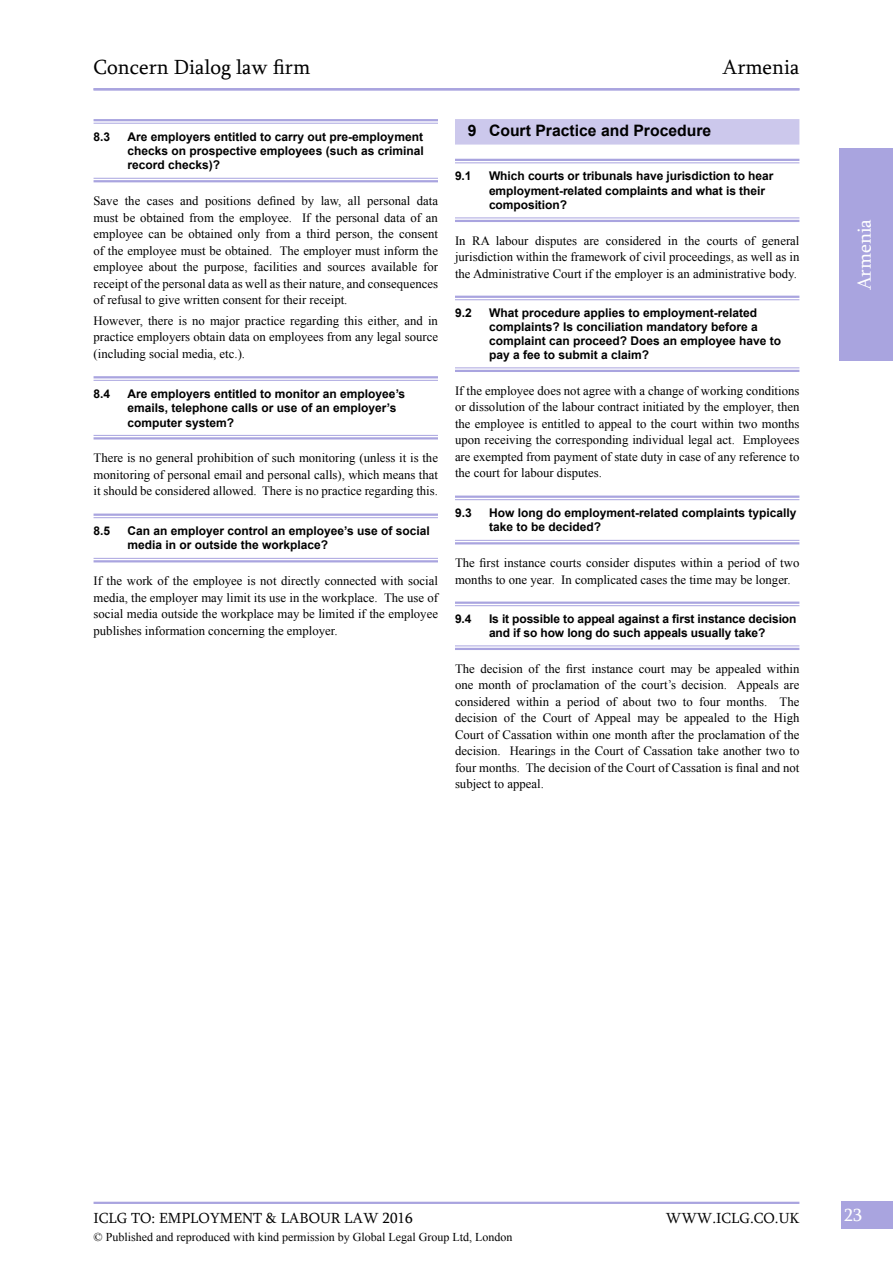
<style>
.page{position:relative;width:893px;height:1263px;background:#fff}
.page>*{position:absolute;margin:0;border:0;box-sizing:border-box;transform-origin:0 0}
.t1{font:21px "Sylfaen";color:#000}
.t2{font:19.5px "Sylfaen";color:#fff}
.t3{font:18px "Sylfaen";color:#fff}
.t4{font:700 15.75px "Arial";color:#000}
.t5{font:15px "Sylfaen";color:#000}
.t6{font:12.75px/16.5px "Times New Roman";color:#000;text-align:justify}
.t7{font:700 12px/14.4px "Arial";color:#000}
.t8{font:12px "Times New Roman";color:#000}
</style>
<div class="page">
<div style="left:841px;top:1201px;width:52px;height:28px;background:#a9a4df"></div>
<hr style="left:94px;top:1202px;width:705px;height:2px;background:#a9a4df">
<div style="left:840px;top:148px;width:53px;height:213px;background:#a9a4df"></div>
<div style="left:455px;top:119px;width:344px;height:26px;background:#ccc8ec"></div>
<hr style="left:455px;top:159px;width:344px;height:2px;background:#a9a4df">
<hr style="left:455px;top:162px;width:344px;height:1px;background:#a9a4df">
<hr style="left:455px;top:218px;width:344px;height:1px;background:#a9a4df">
<hr style="left:455px;top:220px;width:344px;height:2px;background:#a9a4df">
<hr style="left:455px;top:296px;width:344px;height:2px;background:#a9a4df">
<hr style="left:455px;top:299px;width:344px;height:1px;background:#a9a4df">
<hr style="left:455px;top:367px;width:344px;height:1px;background:#a9a4df">
<hr style="left:455px;top:370px;width:344px;height:2px;background:#a9a4df">
<hr style="left:455px;top:495px;width:344px;height:3px;background:#a9a4df">
<hr style="left:455px;top:499px;width:344px;height:1px;background:#a9a4df">
<hr style="left:455px;top:540px;width:344px;height:1px;background:#a9a4df">
<hr style="left:455px;top:542px;width:344px;height:2px;background:#a9a4df">
<hr style="left:455px;top:601px;width:344px;height:3px;background:#a9a4df">
<hr style="left:455px;top:605px;width:344px;height:1px;background:#a9a4df">
<hr style="left:455px;top:645px;width:344px;height:1px;background:#a9a4df">
<hr style="left:455px;top:648px;width:344px;height:2px;background:#a9a4df">
<hr style="left:94px;top:119px;width:344px;height:2px;background:#a9a4df">
<hr style="left:94px;top:123px;width:344px;height:1px;background:#a9a4df">
<hr style="left:94px;top:178px;width:344px;height:1px;background:#a9a4df">
<hr style="left:94px;top:180px;width:344px;height:2px;background:#a9a4df">
<hr style="left:94px;top:376px;width:344px;height:2px;background:#a9a4df">
<hr style="left:94px;top:380px;width:344px;height:1px;background:#a9a4df">
<hr style="left:94px;top:435px;width:344px;height:1px;background:#a9a4df">
<hr style="left:94px;top:437px;width:344px;height:2px;background:#a9a4df">
<hr style="left:94px;top:513px;width:344px;height:3px;background:#a9a4df">
<hr style="left:94px;top:517px;width:344px;height:1px;background:#a9a4df">
<hr style="left:94px;top:558px;width:344px;height:1px;background:#a9a4df">
<hr style="left:94px;top:560px;width:344px;height:2px;background:#a9a4df">
<hr style="left:94px;top:88px;width:705px;height:2px;background:#a9a4df">
<h1 class="t1" style="left:94px;top:53px;width:218px">Concern Dialog law firm</h1>
<h1 class="t1" style="left:722px;top:53px;width:79px">Armenia</h1>
<p class="t7" style="left:94px;top:130px;width:18px">8.3</p>
<p class="t7" style="left:128px;top:130px;width:298px;text-align:justify">Are employers entitled to carry out pre-employment checks on prospective employees (such as criminal record checks)?</p>
<p class="t6" style="left:94px;top:192px;width:346px">Save the cases and positions defined by law, all personal data must be obtained from the employee. If the personal data of an employee can be obtained only from a third person, the consent of the employee must be obtained. The employer must inform the employee about the purpose, facilities and sources available for receipt of the personal data as well as their nature, and consequences of refusal to give written consent for their receipt.</p>
<p class="t6" style="left:94px;top:312px;width:346px">However, there is no major practice regarding this either, and in practice employers obtain data on employees from any legal source (including social media, etc.).</p>
<p class="t7" style="left:94px;top:387px;width:18px">8.4</p>
<p class="t7" style="left:128px;top:387px;width:279px">Are employers entitled to monitor an employee’s emails, telephone calls or use of an employer’s computer system?</p>
<p class="t6" style="left:94px;top:449px;width:346px">There is no general prohibition of such monitoring (unless it is the monitoring of personal email and personal calls), which means that it should be considered allowed. There is no practice regarding this.</p>
<p class="t7" style="left:94px;top:524px;width:18px">8.5</p>
<p class="t7" style="left:128px;top:524px;width:304px">Can an employer control an employee’s use of social media in or outside the workplace?</p>
<p class="t6" style="left:94px;top:572px;width:346px">If the work of the employee is not directly connected with social media, the employer may limit its use in the workplace. The use of social media outside the workplace may be limited if the employee publishes information concerning the employer.</p>
<p class="t4" style="left:468px;top:120px;width:245px">9 Court Practice and Procedure</p>
<p class="t7" style="left:455px;top:169px;width:18px">9.1</p>
<p class="t7" style="left:489px;top:169px;width:286px">Which courts or tribunals have jurisdiction to hear employment-related complaints and what is their composition?</p>
<p class="t6" style="left:455px;top:232px;width:346px">In RA labour disputes are considered in the courts of general jurisdiction within the framework of civil proceedings, as well as in the Administrative Court if the employer is an administrative body.</p>
<p class="t7" style="left:455px;top:306px;width:18px">9.2</p>
<p class="t7" style="left:489px;top:306px;width:294px;line-height:14px">What procedure applies to employment-related complaints? Is conciliation mandatory before a complaint can proceed? Does an employee have to pay a fee to submit a claim?</p>
<p class="t6" style="left:455px;top:382px;width:346px">If the employee does not agree with a change of working conditions or dissolution of the labour contract initiated by the employer, then the employee is entitled to appeal to the court within two months upon receiving the corresponding individual legal act. Employees are exempted from payment of state duty in case of any reference to the court for labour disputes.</p>
<p class="t7" style="left:455px;top:506px;width:18px">9.3</p>
<p class="t7" style="left:489px;top:506px;width:309px">How long do employment-related complaints typically take to be decided?</p>
<p class="t6" style="left:455px;top:554px;width:346px">The first instance courts consider disputes within a period of two months to one year. In complicated cases the time may be longer.</p>
<p class="t7" style="left:455px;top:612px;width:18px">9.4</p>
<p class="t7" style="left:489px;top:612px;width:309px;line-height:14px">Is it possible to appeal against a first instance decision and if so how long do such appeals usually take?</p>
<p class="t6" style="left:455px;top:660px;width:346px">The decision of the first instance court may be appealed within one month of proclamation of the court’s decision. Appeals are considered within a period of about two to four months. The decision of the Court of Appeal may be appealed to the High Court of Cassation within one month after the proclamation of the decision. Hearings in the Court of Cassation take another two to four months. The decision of the Court of Cassation is final and not subject to appeal.</p>
<h2 class="t2" style="left:851px;top:290px;width:73px;rotate:-90deg">Armenia</h2>
<p class="t5" style="left:94px;top:1208px;width:320px">ICLG TO: EMPLOYMENT &amp; LABOUR LAW 2016</p>
<p class="t5" style="left:666px;top:1208px;width:135px">WWW.ICLG.CO.UK</p>
<h3 class="t3" style="left:844px;top:1202px;width:19px">23</h3>
<p class="t8" style="left:94px;top:1229px;width:420px">© Published and reproduced with kind permission by Global Legal Group Ltd, London</p>
</div>
